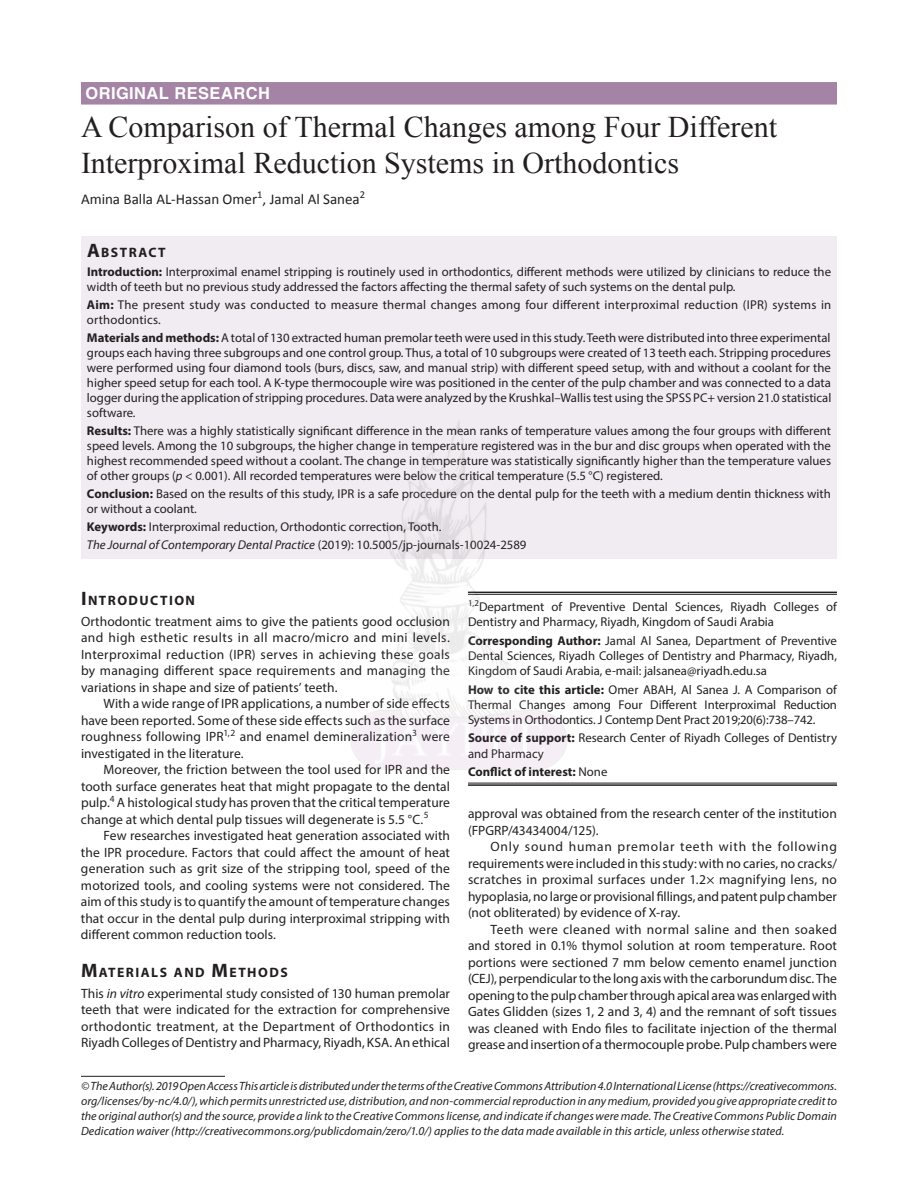
<style>
.page{position:relative;width:918px;height:1188px;background:#fff}
.page>*{position:absolute;margin:0;border:0;box-sizing:border-box;transform-origin:0 0}
.AT{font:30px/36px "Times New Roman";color:#231f20}
.t1{font:700 16.5px "Helvetica LT Std";letter-spacing:.025em;color:#fff}
.AU{font:15px "Calibri";color:#231f20}
.AB{font:700 13.65px "Myriad Pro";letter-spacing:.105em;color:#231f20}
.Para{font:13.5px/16.5px "Myriad Pro";color:#231f20;text-align:justify}
.Para-first{font:13.5px/16.5px "Myriad Pro";letter-spacing:.005em;color:#231f20;text-align:justify}
.KW{font:12.75px/15px "Myriad Pro";color:#231f20}
.AF{font:12.75px/15.3px "Myriad Pro";color:#231f20;text-align:justify}
.KW-2{font:12.75px/15px "Myriad Pro";letter-spacing:.02em;color:#231f20}
.AF_-first{font:12.75px/15.3px "Myriad Pro";color:#231f20}
.KW_-last{font:italic 12.75px "Myriad Pro";color:#231f20}
.AF_-last{font:700 12.75px "Myriad Pro";color:#231f20}
.t2{font:italic 12px/15px "Myriad Pro";letter-spacing:.005em;color:#231f20;text-align:justify}
.s1{font-size:19.5px}
.s2{font-weight:700}
.s3{font-style:italic}
.s4{font-style:normal}
.s5{font-weight:400}
</style>
<div class="page">
<div style="left:81px;top:82px;width:756px;height:23px;background:#a483a5"></div>
<div style="left:81px;top:236px;width:756px;height:26px;background:#f0ecf1"></div>
<div style="left:81px;top:261px;width:756px;height:39px;background:#f0ecf1"></div>
<div style="left:81px;top:294px;width:756px;height:39px;background:#f0ecf1"></div>
<div style="left:81px;top:327px;width:756px;height:99px;background:#f0ecf1"></div>
<div style="left:81px;top:420px;width:756px;height:69px;background:#f0ecf1"></div>
<div style="left:81px;top:483px;width:756px;height:39px;background:#f0ecf1"></div>
<div style="left:81px;top:516px;width:756px;height:24px;background:#f0ecf1"></div>
<div style="left:81px;top:534px;width:756px;height:24px;background:#f0ecf1"></div>
<hr style="left:468px;top:592px;width:369px;height:1px;background:#231f20">
<hr style="left:468px;top:594px;width:369px;height:1px;background:#231f20">
<hr style="left:468px;top:783px;width:369px;height:1px;background:#231f20">
<hr style="left:468px;top:784px;width:369px;height:2px;background:#231f20">
<hr style="left:81px;top:1076px;width:144px;height:1px;background:#231f20">
<img style="left:347px;top:421px;width:224px;height:349px">
<p class="t1" style="left:86px;top:83px;width:186px">ORIGINAL RESEARCH</p>
<p class="AT" style="left:81px;top:108px;width:698px">A Comparison of Thermal Changes among Four Different<br>Interproximal Reduction Systems in Orthodontics</p>
<p class="AU" style="left:81px;top:190px;width:286px">Amina Balla AL-Hassan Omer<sup>1</sup>, Jamal Al Sanea<sup>2</sup></p>
<p class="AB" style="left:87px;top:243px;width:80px"><span class="s1">A</span>BSTRACT</p>
<p class="KW" style="left:87px;top:264px;width:746px"><span class="s2">Introduction:</span> Interproximal enamel stripping is routinely used in orthodontics, different methods were utilized by clinicians to reduce the width of teeth but no previous study addressed the factors affecting the thermal safety of such systems on the dental pulp.</p>
<p class="KW-2" style="left:87px;top:297px;width:746px"><span class="s2">Aim:</span> The present study was conducted to measure thermal changes among four different interproximal reduction (IPR) systems in orthodontics.</p>
<p class="KW" style="left:87px;top:330px;width:746px;text-align:justify"><span class="s2">Materials and methods:</span> A total of 130 extracted human premolar teeth were used in this study. Teeth were distributed into three experimental groups each having three subgroups and one control group. Thus, a total of 10 subgroups were created of 13 teeth each. Stripping procedures were performed using four diamond tools (burs, discs, saw, and manual strip) with different speed setup, with and without a coolant for the higher speed setup for each tool. A K-type thermocouple wire was positioned in the center of the pulp chamber and was connected to a data logger during the application of stripping procedures. Data were analyzed by the Krushkal–Wallis test using the SPSS PC+ version 21.0 statistical software.</p>
<p class="KW" style="left:87px;top:423px;width:746px;text-align:justify"><span class="s2">Results:</span> There was a highly statistically significant difference in the mean ranks of temperature values among the four groups with different speed levels. Among the 10 subgroups, the higher change in temperature registered was in the bur and disc groups when operated with the highest recommended speed without a coolant. The change in temperature was statistically significantly higher than the temperature values of other groups (<span class="s3">p</span> &lt; 0.001). All recorded temperatures were below the critical temperature (5.5 °C) registered.</p>
<p class="KW" style="left:87px;top:486px;width:745px"><span class="s2">Conclusion:</span> Based on the results of this study, IPR is a safe procedure on the dental pulp for the teeth with a medium dentin thickness with or without a coolant.</p>
<p class="KW" style="left:87px;top:519px;width:356px"><span class="s2">Keywords:</span> Interproximal reduction, Orthodontic correction, Tooth.</p>
<p class="KW_-last" style="left:87px;top:537px;width:441px">The Journal of Contemporary Dental Practice <span class="s4">(2019): 10.5005/jp-journals-10024-2589</span></p>
<h1 class="AB" style="left:81px;top:591px;width:116px"><span class="s1">I</span>NTRODUCTION</h1>
<p class="Para-first" style="left:81px;top:613px;width:371px">Orthodontic treatment aims to give the patients good occlusion and high esthetic results in all macro/micro and mini levels.<br>Interproximal reduction (IPR) serves in achieving these goals by managing different space requirements and managing the variations in shape and size of patients’ teeth.</p>
<p class="Para" style="left:81px;top:695px;width:371px;text-indent:23px">With a wide range of IPR applications, a number of side effects have been reported. Some of these side effects such as the surface roughness following IPR<sup>1,2</sup> and enamel demineralization<sup>3</sup> were investigated in the literature.</p>
<p class="Para" style="left:81px;top:761px;width:371px;text-indent:23px">Moreover, the friction between the tool used for IPR and the tooth surface generates heat that might propagate to the dental pulp.<sup>4</sup> A histological study has proven that the critical temperature change at which dental pulp tissues will degenerate is 5.5 °C.<sup>5</sup></p>
<p class="Para" style="left:81px;top:827px;width:371px;text-indent:23px">Few researches investigated heat generation associated with the IPR procedure. Factors that could affect the amount of heat generation such as grit size of the stripping tool, speed of the motorized tools, and cooling systems were not considered. The aim of this study is to quantify the amount of temperature changes that occur in the dental pulp during interproximal stripping with different common reduction tools.</p>
<h1 class="AB" style="left:81px;top:963px;width:208px"><span class="s1">M</span>ATERIALS AND <span class="s1">M</span>ETHODS</h1>
<p class="Para-first" style="left:81px;top:985px;width:371px">This <span class="s3">in vitro</span> experimental study consisted of 130 human premolar teeth that were indicated for the extraction for comprehensive orthodontic treatment, at the Department of Orthodontics in Riyadh Colleges of Dentistry and Pharmacy, Riyadh, KSA. An ethical</p>
<p class="AF_-first" style="left:468px;top:599px;width:370px"><sup>1,2</sup>Department of Preventive Dental Sciences, Riyadh Colleges of<br>Dentistry and Pharmacy, Riyadh, Kingdom of Saudi Arabia</p>
<p class="AF" style="left:468px;top:633px;width:371px"><span class="s2">Corresponding Author:</span> Jamal Al Sanea, Department of Preventive Dental Sciences, Riyadh Colleges of Dentistry and Pharmacy, Riyadh, Kingdom of Saudi Arabia, e-mail: jalsanea@riyadh.edu.sa</p>
<p class="AF" style="left:468px;top:681px;width:371px"><span class="s2">How to cite this article:</span> Omer ABAH, Al Sanea J. A Comparison of Thermal Changes among Four Different Interproximal Reduction Systems in Orthodontics. J Contemp Dent Pract 2019;20(6):738–742.</p>
<p class="AF" style="left:468px;top:730px;width:371px"><span class="s2">Source of support:</span> Research Center of Riyadh Colleges of Dentistry and Pharmacy</p>
<p class="AF_-last" style="left:468px;top:763px;width:141px">Conflict of interest: <span class="s5">None</span></p>
<p class="Para-first" style="left:468px;top:805px;width:370px">approval was obtained from the research center of the institution (FPGRP/43434004/125).</p>
<p class="Para" style="left:468px;top:838px;width:371px;text-indent:23px">Only sound human premolar teeth with the following requirements were included in this study: with no caries, no cracks/ scratches in proximal surfaces under 1.2× magnifying lens, no hypoplasia, no large or provisional fillings, and patent pulp chamber (not obliterated) by evidence of X-ray.</p>
<p class="Para" style="left:468px;top:921px;width:371px;text-indent:22px">Teeth were cleaned with normal saline and then soaked and stored in 0.1% thymol solution at room temperature. Root portions were sectioned 7 mm below cemento enamel junction (CEJ), perpendicular to the long axis with the carborundum disc. The opening to the pulp chamber through apical area was enlarged with Gates Glidden (sizes 1, 2 and 3, 4) and the remnant of soft tissues was cleaned with Endo files to facilitate injection of the thermal grease and insertion of a thermocouple probe. Pulp chambers were</p>
<p class="t2" style="left:81px;top:1078px;width:758px">© The Author(s). 2019 Open Access This article is distributed under the terms of the Creative Commons Attribution 4.0 International License (https://creativecommons. org/licenses/by-nc/4.0/), which permits unrestricted use, distribution, and non-commercial reproduction in any medium, provided you give appropriate credit to the original author(s) and the source, provide a link to the Creative Commons license, and indicate if changes were made. The Creative Commons Public Domain Dedication waiver (http://creativecommons.org/publicdomain/zero/1.0/) applies to the data made available in this article, unless otherwise stated.</p>
</div>
